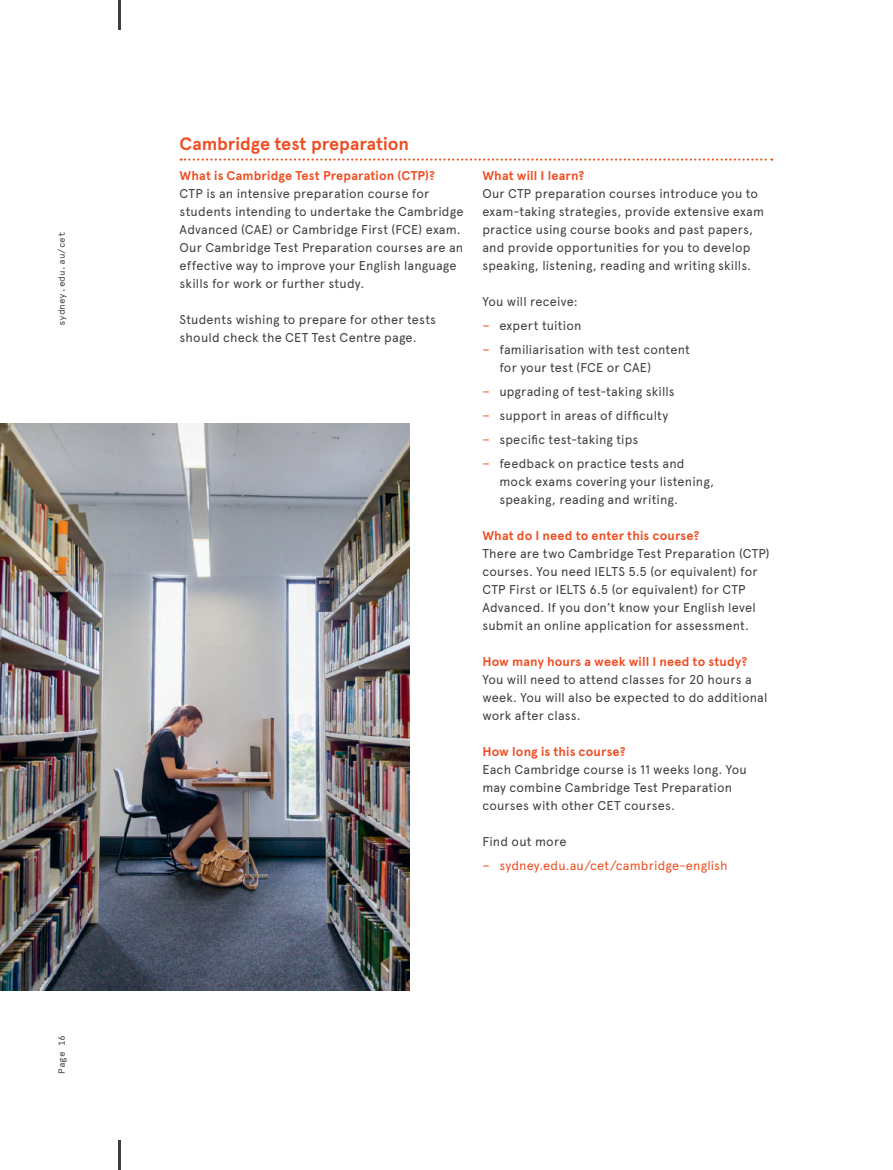
<style>
.page{position:relative;width:893px;height:1170px;background:#fff}
.page>*{position:absolute;margin:0;border:0;box-sizing:border-box;transform-origin:0 0}
.t1{font:700 18px "Apercu Pro";color:#f04d22}
.t2{font:12.75px/18px "Apercu Pro";letter-spacing:.015em;color:#3e3e3f}
.t3{font:700 12.75px "Apercu Pro";letter-spacing:.015em;color:#f04d22}
.t4{font:12.75px "Apercu Pro";letter-spacing:.015em;color:#f04d22}
.t5{font:9px "Apercu Pro Mono";color:#3e3e3f}
.s1{color:#f04d22}
</style>
<div class="page">
<hr style="left:118px;top:1140px;width:2px;height:30px;background:#3e3e3f">
<hr style="left:118px;top:0;width:2px;height:30px;background:#3e3e3f">
<svg style="left:181px;top:159px;width:591px;height:2px"></svg>
<img style="left:0;top:424px;width:409px;height:567px">
<p class="t5" style="left:55px;top:326px;width:96px;rotate:-90deg">sydney.edu.au/cet</p>
<p class="t5" style="left:55px;top:1074px;width:41px;rotate:-90deg">Page 16</p>
<h1 class="t1" style="left:180px;top:130px;width:231px">Cambridge test preparation</h1>
<p class="t3" style="left:180px;top:166px;width:257px">What is Cambridge Test Preparation (CTP)?</p>
<p class="t2" style="left:180px;top:184px;width:285px">CTP is an intensive preparation course for students intending to undertake the Cambridge Advanced (CAE) or Cambridge First (FCE) exam.<br>Our Cambridge Test Preparation courses are an effective way to improve your English language skills for work or further study.</p>
<p class="t2" style="left:180px;top:310px;width:258px">Students wishing to prepare for other tests should check the CET Test Centre page.</p>
<p class="t3" style="left:482px;top:166px;width:103px">What will I learn?</p>
<p class="t2" style="left:482px;top:184px;width:283px">Our CTP preparation courses introduce you to exam-taking strategies, provide extensive exam practice using course books and past papers, and provide opportunities for you to develop speaking, listening, reading and writing skills.</p>
<p class="t2" style="left:482px;top:289px;width:209px;line-height:24px">You will receive:<br><span class="s1">−</span> expert tuition<br><span class="s1">−</span> familiarisation with test content</p>
<p class="t2" style="left:482px;top:355px;width:204px;line-height:24px;text-indent:17px">for your test (FCE or CAE)<br><span class="s1">−</span> upgrading of test-taking skills <span class="s1">−</span> support in areas of difficulty<br><span class="s1">−</span> specific test-taking tips<br><span class="s1">−</span> feedback on practice tests and</p>
<p class="t2" style="left:499px;top:472px;width:216px">mock exams covering your listening, speaking, reading and writing.</p>
<p class="t3" style="left:482px;top:526px;width:219px">What do I need to enter this course?</p>
<p class="t2" style="left:482px;top:544px;width:289px">There are two Cambridge Test Preparation (CTP) courses. You need IELTS 5.5 (or equivalent) for CTP First or IELTS 6.5 (or equivalent) for CTP Advanced. If you don’t know your English level submit an online application for assessment.</p>
<p class="t3" style="left:482px;top:652px;width:266px">How many hours a week will I need to study?</p>
<p class="t2" style="left:482px;top:670px;width:287px">You will need to attend classes for 20 hours a week. You will also be expected to do additional work after class.</p>
<p class="t3" style="left:482px;top:742px;width:145px">How long is this course?</p>
<p class="t2" style="left:482px;top:760px;width:266px">Each Cambridge course is 11 weeks long. You may combine Cambridge Test Preparation courses with other CET courses.</p>
<p class="t2" style="left:482px;top:832px;width:86px">Find out more</p>
<p class="t4" style="left:482px;top:856px;width:247px">− sydney.edu.au/cet/cambridge-english</p>
</div>
